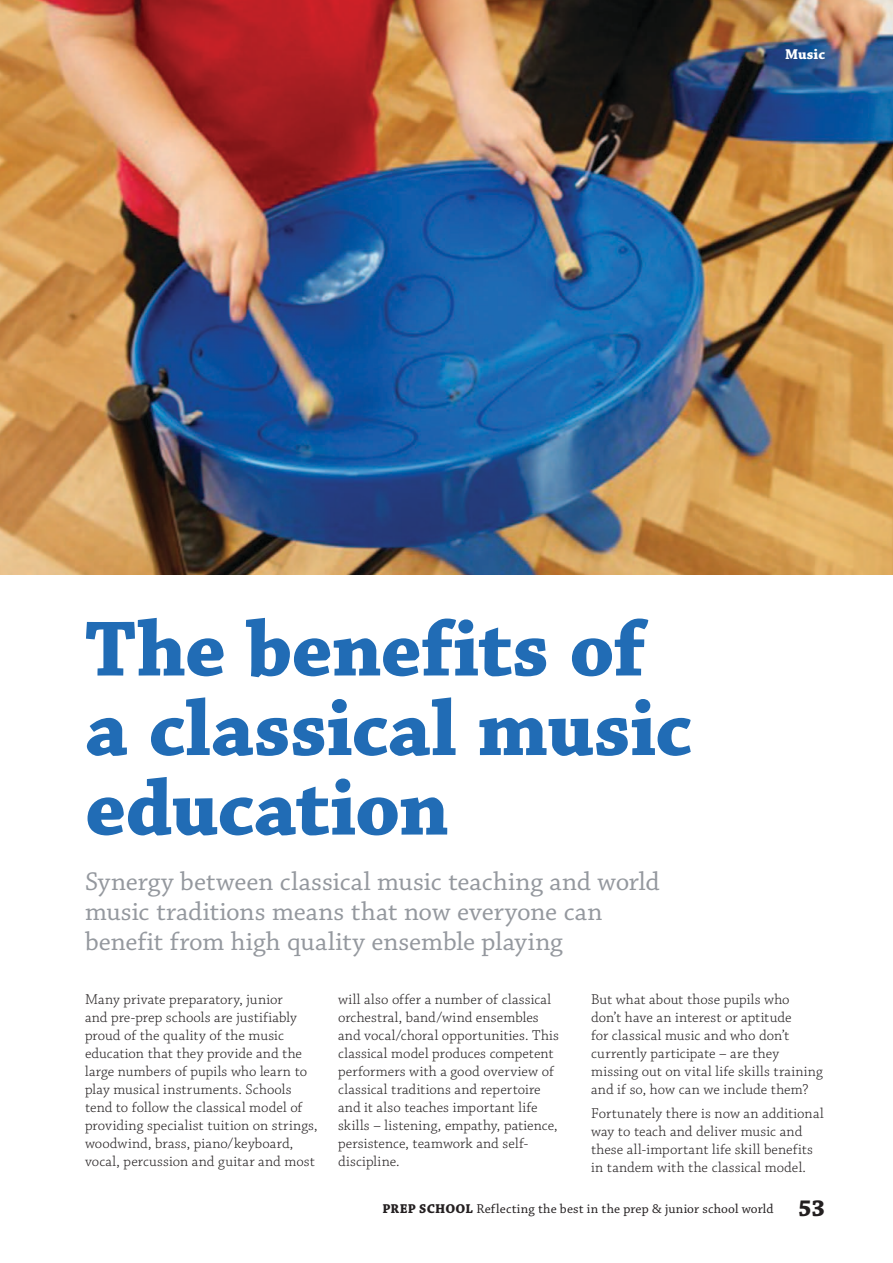
<style>
.page{position:relative;width:893px;height:1263px;background:#fff}
.page>*{position:absolute;margin:0;border:0;box-sizing:border-box;transform-origin:0 0}
.t1{font:700 82.5px/79.5px "Chaparral Pro";letter-spacing:-.01em;color:#216cb5}
.t2{font:27px/30px "Chaparral Pro";color:#94989e}
.t3{font:300 15px/18px "Chaparral Pro";letter-spacing:.005em;color:#231f20}
.t4{font:700 15px "Chaparral Pro";color:#fff}
.t5{font:13.5px "Chaparral Pro";letter-spacing:.01em;color:#231f20}
.s1{font-weight:700}
.s2{font-weight:700;font-size:24px}
</style>
<div class="page">
<img style="left:0;top:0;width:893px;height:574px">
<p class="t4" style="left:785px;top:46px;width:41px">Music</p>
<h1 class="t1" style="left:85px;top:613px;width:608px">The benefits of a classical music education</h1>
<h2 class="t2" style="left:85px;top:867px;width:576px">Synergy between classical music teaching and world music traditions means that now everyone can benefit from high quality ensemble playing</h2>
<p class="t3" style="left:338px;top:991px;width:223px">will also offer a number of classical orchestral, band/wind ensembles and vocal/choral opportunities. This classical model produces competent performers with a good overview of classical traditions and repertoire and it also teaches important life skills – listening, empathy, patience, persistence, teamwork and self&shy;discipline.</p>
<p class="t3" style="left:591px;top:991px;width:233px">But what about those pupils who don’t have an interest or aptitude<br>for classical music and who don’t currently participate – are they missing out on vital life skills training and if so, how can we include them?</p>
<p class="t3" style="left:85px;top:991px;width:234px">Many private preparatory, junior<br>and pre-prep schools are justifiably proud of the quality of the music education that they provide and the large numbers of pupils who learn to play musical instruments. Schools tend to follow the classical model of providing specialist tuition on strings, woodwind, brass, piano/keyboard, vocal, percussion and guitar and most</p>
<p class="t3" style="left:591px;top:1105px;width:234px">Fortunately there is now an additional way to teach and deliver music and these all-important life skill benefits in tandem with the classical model.</p>
<p class="t5" style="left:382px;top:1201px;width:444px"><span class="s1">PREP SCHOOL</span> Reflecting the best in the prep &amp; junior school world <span class="s2">53</span></p>
</div>
